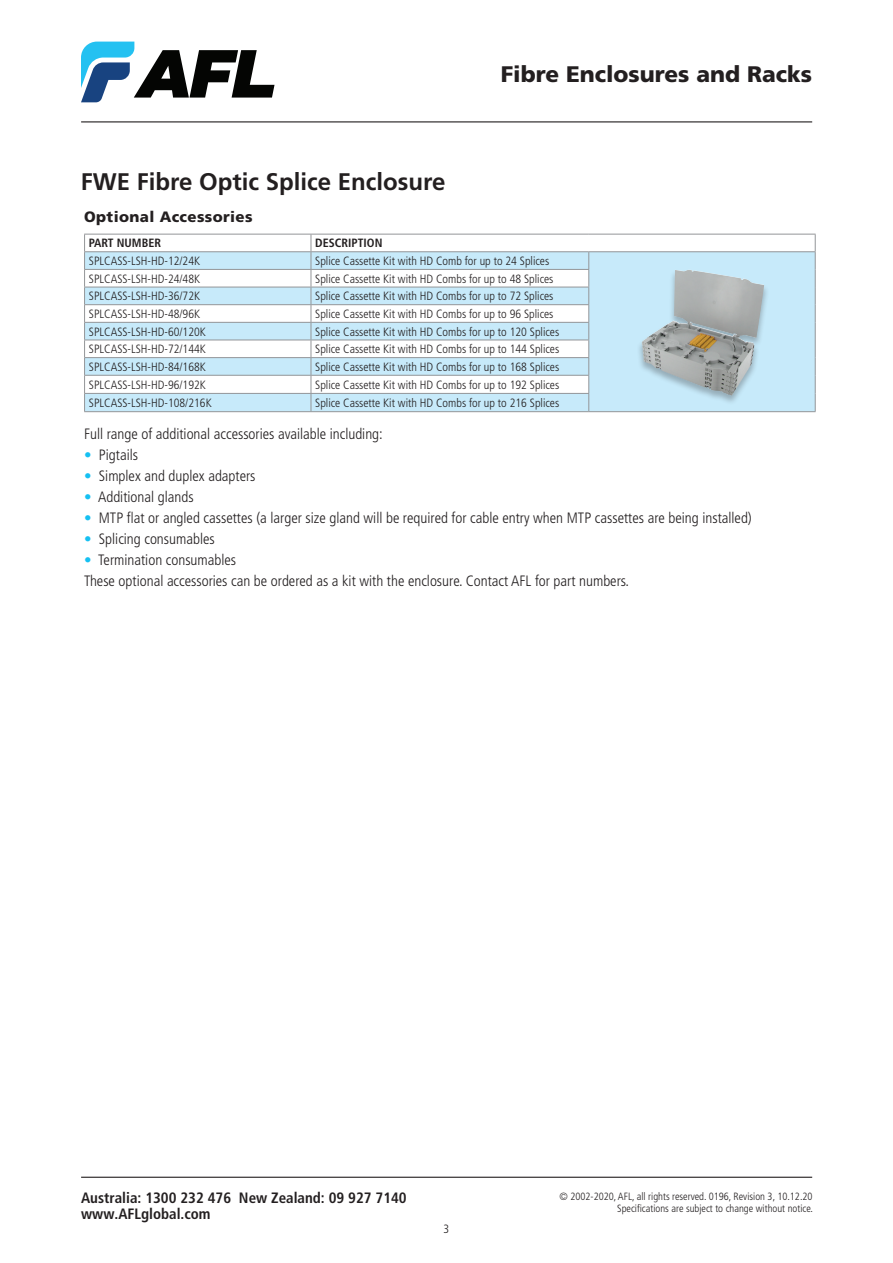
<style>
.page{position:relative;width:893px;height:1263px;background:#fff}
.page>*{position:absolute;margin:0;border:0;box-sizing:border-box;transform-origin:0 0}
.FPP_Product_Title{font:700 24px "Frutiger LT Std";color:#231f20}
.t1{font:900 22.5px "Frutiger LT Std";color:#231f20}
.FPP_Bullits{font:300 condensed 15px "Frutiger LT Std";color:#231f20}
.t2{font:700 condensed 15px/16.5px "Frutiger";color:#231f20}
.FPP_Subhead{font:900 15px "Frutiger LT Std";letter-spacing:.025em;color:#231f20}
.FPP_Table_Body_Text{font:300 condensed 12px "Frutiger";color:#231f20}
.FPP_Table_Header{font:700 condensed 12px "Frutiger LT Std";color:#231f20}
.t3{font:300 condensed 12px "Frutiger LT Std";color:#231f20}
.t4{font:300 condensed 10.5px/12px "Frutiger LT Std";color:#231f20;text-align:right}
.s1{color:#15c0f2}
</style>
<div class="page">
<svg style="left:81px;top:42px;width:194px;height:60px"></svg>
<hr style="left:81px;top:1177px;width:731px;height:1px;background:#231f20">
<hr style="left:81px;top:121px;width:731px;height:1px;background:#231f20">
<svg style="left:85px;top:252px;width:730px;height:159px;fill:#c7eafa"></svg>
<hr style="left:84px;top:234px;width:227px;height:1px;background:#939598">
<hr style="left:84px;top:251px;width:227px;height:1px;background:#939598">
<hr style="left:311px;top:251px;width:278px;height:1px;background:#939598">
<hr style="left:84px;top:269px;width:227px;height:1px;background:#939598">
<hr style="left:311px;top:269px;width:278px;height:1px;background:#939598">
<hr style="left:84px;top:287px;width:227px;height:1px;background:#939598">
<hr style="left:311px;top:287px;width:278px;height:1px;background:#939598">
<hr style="left:84px;top:304px;width:227px;height:1px;background:#939598">
<hr style="left:311px;top:304px;width:278px;height:1px;background:#939598">
<hr style="left:84px;top:322px;width:227px;height:1px;background:#939598">
<hr style="left:311px;top:322px;width:278px;height:1px;background:#939598">
<hr style="left:84px;top:340px;width:227px;height:1px;background:#939598">
<hr style="left:311px;top:340px;width:278px;height:1px;background:#939598">
<hr style="left:84px;top:357px;width:227px;height:1px;background:#939598">
<hr style="left:311px;top:357px;width:278px;height:1px;background:#939598">
<hr style="left:84px;top:375px;width:227px;height:1px;background:#939598">
<hr style="left:311px;top:375px;width:278px;height:1px;background:#939598">
<hr style="left:84px;top:393px;width:227px;height:1px;background:#939598">
<svg style="left:84px;top:234px;width:1px;height:177px"></svg>
<hr style="left:311px;top:393px;width:278px;height:1px;background:#939598">
<hr style="left:84px;top:411px;width:227px;height:1px;background:#939598">
<hr style="left:311px;top:411px;width:278px;height:1px;background:#939598">
<hr style="left:311px;top:234px;width:278px;height:1px;background:#939598">
<svg style="left:311px;top:234px;width:1px;height:177px"></svg>
<hr style="left:589px;top:234px;width:227px;height:1px;background:#939598">
<hr style="left:589px;top:251px;width:227px;height:1px;background:#939598">
<svg style="left:588px;top:252px;width:1px;height:159px"></svg>
<svg style="left:815px;top:234px;width:1px;height:177px"></svg>
<hr style="left:589px;top:411px;width:227px;height:1px;background:#939598">
<div style="left:636px;top:269px;width:133px;height:137px;background:#231f20;opacity:.3"></div>
<img style="left:642px;top:270px;width:112px;height:126px">
<h2 class="t1" style="left:501px;top:61px;width:313px">Fibre Enclosures and Racks</h2>
<p class="FPP_Product_Title" style="left:81px;top:168px;width:366px">FWE Fibre Optic Splice Enclosure</p>
<p class="FPP_Subhead" style="left:84px;top:207px;width:170px">Optional Accessories</p>
<p class="FPP_Table_Header" style="left:89px;top:236px;width:74px">PART NUMBER</p>
<p class="FPP_Table_Header" style="left:315px;top:236px;width:69px">DESCRIPTION</p>
<p class="FPP_Table_Body_Text" style="left:89px;top:254px;width:113px">SPLCASS-LSH-HD-12/24K</p>
<p class="FPP_Table_Body_Text" style="left:315px;top:254px;width:235px">Splice Cassette Kit with HD Comb for up to 24 Splices</p>
<p class="FPP_Table_Body_Text" style="left:89px;top:272px;width:113px">SPLCASS-LSH-HD-24/48K</p>
<p class="FPP_Table_Body_Text" style="left:315px;top:272px;width:240px">Splice Cassette Kit with HD Combs for up to 48 Splices</p>
<p class="FPP_Table_Body_Text" style="left:89px;top:289px;width:113px">SPLCASS-LSH-HD-36/72K</p>
<p class="FPP_Table_Body_Text" style="left:315px;top:289px;width:240px">Splice Cassette Kit with HD Combs for up to 72 Splices</p>
<p class="FPP_Table_Body_Text" style="left:89px;top:307px;width:113px">SPLCASS-LSH-HD-48/96K</p>
<p class="FPP_Table_Body_Text" style="left:315px;top:307px;width:240px">Splice Cassette Kit with HD Combs for up to 96 Splices</p>
<p class="FPP_Table_Body_Text" style="left:89px;top:325px;width:119px">SPLCASS-LSH-HD-60/120K</p>
<p class="FPP_Table_Body_Text" style="left:315px;top:325px;width:245px">Splice Cassette Kit with HD Combs for up to 120 Splices</p>
<p class="FPP_Table_Body_Text" style="left:89px;top:342px;width:119px">SPLCASS-LSH-HD-72/144K</p>
<p class="FPP_Table_Body_Text" style="left:315px;top:342px;width:245px">Splice Cassette Kit with HD Combs for up to 144 Splices</p>
<p class="FPP_Table_Body_Text" style="left:89px;top:360px;width:119px">SPLCASS-LSH-HD-84/168K</p>
<p class="FPP_Table_Body_Text" style="left:315px;top:360px;width:245px">Splice Cassette Kit with HD Combs for up to 168 Splices</p>
<p class="FPP_Table_Body_Text" style="left:89px;top:378px;width:119px">SPLCASS-LSH-HD-96/192K</p>
<p class="FPP_Table_Body_Text" style="left:315px;top:378px;width:245px">Splice Cassette Kit with HD Combs for up to 192 Splices</p>
<p class="FPP_Table_Body_Text" style="left:89px;top:396px;width:124px">SPLCASS-LSH-HD-108/216K</p>
<p class="FPP_Table_Body_Text" style="left:315px;top:396px;width:245px">Splice Cassette Kit with HD Combs for up to 216 Splices</p>
<p class="FPP_Bullits" style="left:84px;top:425px;width:300px">Full range of additional accessories available including:</p>
<p class="FPP_Bullits" style="left:84px;top:446px;width:55px"><span class="s1">•</span> Pigtails</p>
<p class="FPP_Bullits" style="left:84px;top:467px;width:173px"><span class="s1">•</span> Simplex and duplex adapters</p>
<p class="FPP_Bullits" style="left:84px;top:488px;width:111px"><span class="s1">•</span> Additional glands</p>
<p class="FPP_Bullits" style="left:84px;top:509px;width:669px"><span class="s1">•</span> MTP flat or angled cassettes (a larger size gland will be required for cable entry when MTP cassettes are being installed)</p>
<p class="FPP_Bullits" style="left:84px;top:530px;width:132px"><span class="s1">•</span> Splicing consumables</p>
<p class="FPP_Bullits" style="left:84px;top:551px;width:153px"><span class="s1">•</span> Termination consumables</p>
<p class="FPP_Bullits" style="left:84px;top:572px;width:546px">These optional accessories can be ordered as a kit with the enclosure. Contact AFL for part numbers.</p>
<p class="t2" style="left:81px;top:1189px;width:327px">Australia: 1300 232 476 New Zealand: 09 927 7140 www.AFLglobal.com</p>
<p class="t3" style="left:444px;top:1222px;width:7px">3</p>
<p class="t4" style="left:560px;top:1190px;width:255px">© 2002-2020, AFL, all rights reserved. 0196, Revision 3, 10.12.20<br>Specifications are subject to change without notice.</p>
</div>
